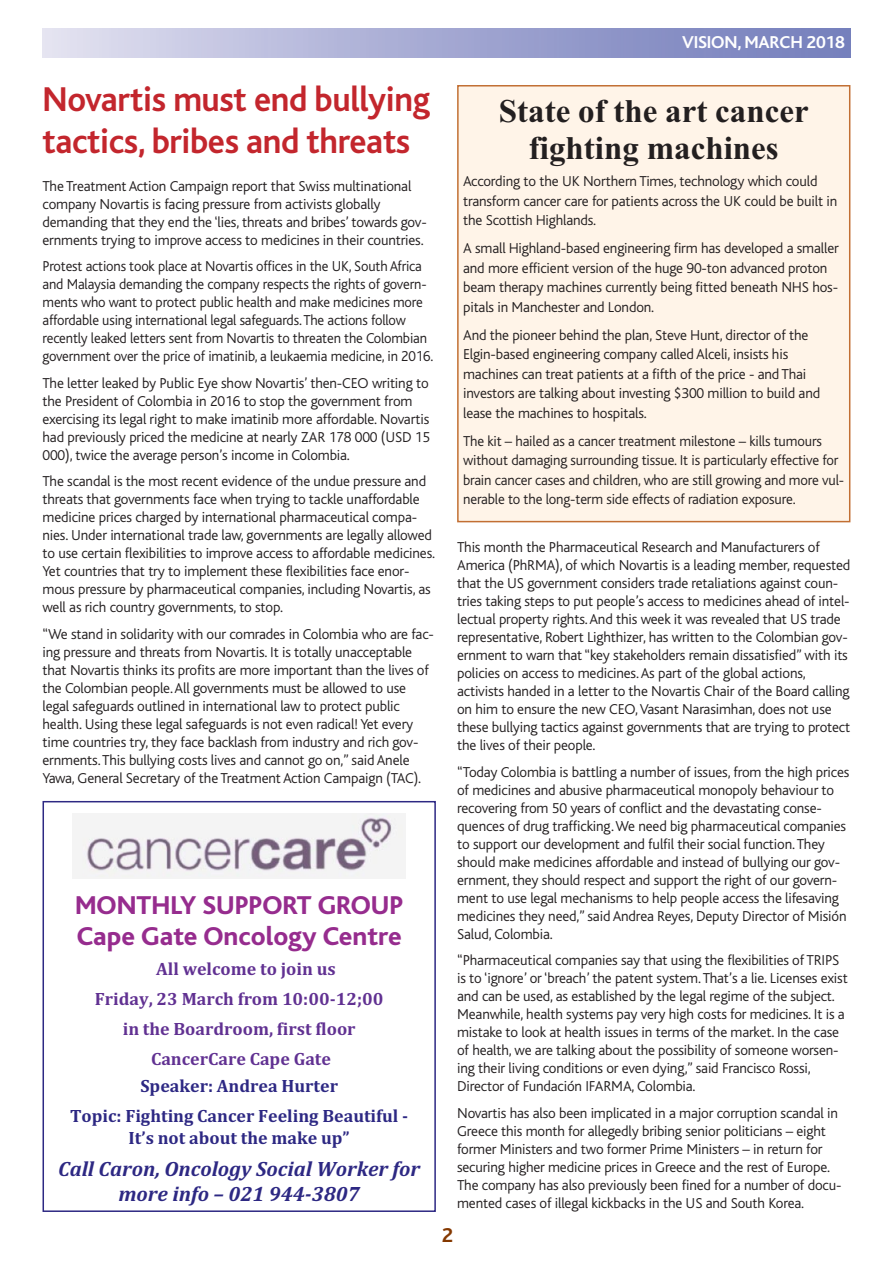
<style>
.page{position:relative;width:893px;height:1263px;background:#fff}
.page>*{position:absolute;margin:0;border:0;box-sizing:border-box;transform-origin:0 0}
.t1{font:700 36px/42px "Bliss";letter-spacing:-.01em;color:#c3262d;scale:.96 1}
.t2{font:700 33px/37.5px "Times";color:#231f20;text-align:center}
.t3{font:800 27px/31px "Bliss";color:#962c8e}
.t4{font:italic 700 21px/25.2px "Cambria";color:#2d2883;text-align:center}
.t5{font:700 21px "Bliss";color:#843800}
.t6{font:700 18px "Cambria";color:#613192}
.t7{font:700 18px/30.2px "Cambria";color:#2d2883;text-align:center}
.t8{font:700 18px "Bliss";letter-spacing:-.01em;color:#fff}
.t9{font:300 15px/18px "Bliss";letter-spacing:-.01em;color:#231f20}
</style>
<div class="page">
<div style="left:43px;top:801px;width:393px;height:411px;border:2px solid #2d2883"></div>
<img style="left:72px;top:814px;width:333px;height:64px">
<div style="left:459px;top:87px;width:390px;height:434px;background:#fff4e8"></div>
<div style="left:457px;top:85px;width:393px;height:437px;border:2px solid #c26f33"></div>
<p class="t8" style="left:682px;top:36px;width:164px">VISION, MARCH 2018</p>
<h1 class="t1" style="left:43px;top:81px;width:405px">Novartis must end bullying tactics, bribes and threats</h1>
<p class="t9" style="left:43px;top:178px;width:386px">The Treatment Action Campaign report that Swiss multinational company Novartis is facing pressure from activists globally demanding that they end the ‘lies, threats and bribes’ towards gov&shy;ernments trying to improve access to medicines in their countries.</p>
<p class="t9" style="left:43px;top:259px;width:392px">Protest actions took place at Novartis offices in the UK, South Africa and Malaysia demanding the company respects the rights of govern&shy;ments who want to protect public health and make medicines more affordable using international legal safeguards. The actions follow recently leaked letters sent from Novartis to threaten the Colombian government over the price of imatinib, a leukaemia medicine, in 2016.</p>
<p class="t9" style="left:43px;top:375px;width:389px">The letter leaked by Public Eye show Novartis’ then-CEO writing to the President of Colombia in 2016 to stop the government from exercising its legal right to make imatinib more affordable. Novartis had previously priced the medicine at nearly ZAR 178 000 (USD 15<br>000), twice the average person’s income in Colombia.</p>
<p class="t9" style="left:43px;top:474px;width:394px">The scandal is the most recent evidence of the undue pressure and threats that governments face when trying to tackle unaffordable medicine prices charged by international pharmaceutical compa&shy;nies. Under international trade law, governments are legally allowed to use certain flexibilities to improve access to affordable medicines.<br>Yet countries that try to implement these flexibilities face enor&shy;mous pressure by pharmaceutical companies, including Novartis, as well as rich country governments, to stop.</p>
<p class="t9" style="left:43px;top:626px;width:393px">“We stand in solidarity with our comrades in Colombia who are fac&shy;ing pressure and threats from Novartis. It is totally unacceptable that Novartis thinks its profits are more important than the lives of the Colombian people. All governments must be allowed to use legal safeguards outlined in international law to protect public health. Using these legal safeguards is not even radical! Yet every time countries try, they face backlash from industry and rich gov&shy;ernments. This bullying costs lives and cannot go on,” said Anele Yawa, General Secretary of the Treatment Action Campaign (TAC).</p>
<h3 class="t3" style="left:75px;top:892px;width:330px">MONTHLY SUPPORT GROUP<br>Cape Gate Oncology Centre</h3>
<p class="t6" style="left:156px;top:963px;width:181px">All welcome to join us</p>
<p class="t6" style="left:95px;top:993px;width:290px">Friday, 23 March from 10:00-12;00</p>
<p class="t6" style="left:123px;top:1023px;width:234px">in the Boardroom, first floor</p>
<p class="t6" style="left:151px;top:1053px;width:182px">CancerCare Cape Gate</p>
<p class="t7" style="left:70px;top:1072px;width:340px">Speaker: Andrea Hurter<br>Topic: Fighting Cancer Feeling Beautiful -</p>
<p class="t7" style="left:129px;top:1124px;width:223px">It’s not about the make up”</p>
<h3 class="t4" style="left:58px;top:1156px;width:364px">Call Caron, Oncology Social Worker for more info – 021 944-3807</h3>
<h2 class="t2" style="left:499px;top:92px;width:311px">State of the art cancer fighting machines</h2>
<p class="t9" style="left:463px;top:173px;width:376px;line-height:19.5px">According to the UK Northern Times, technology which could transform cancer care for patients across the UK could be built in the Scottish Highlands.</p>
<p class="t9" style="left:463px;top:240px;width:377px;line-height:19.5px">A small Highland-based engineering firm has developed a smaller and more efficient version of the huge 90-ton advanced proton beam therapy machines currently being fitted beneath NHS hos&shy;pitals in Manchester and London.</p>
<p class="t9" style="left:463px;top:327px;width:359px;line-height:19.5px">And the pioneer behind the plan, Steve Hunt, director of the Elgin-based engineering company called Alceli, insists his machines can treat patients at a fifth of the price - and Thai investors are talking about investing $300 million to build and lease the machines to hospitals.</p>
<p class="t9" style="left:463px;top:433px;width:383px;line-height:19.5px">The kit – hailed as a cancer treatment milestone – kills tumours without damaging surrounding tissue. It is particularly effective for brain cancer cases and children, who are still growing and more vul&shy;nerable to the long-term side effects of radiation exposure.</p>
<p class="t9" style="left:457px;top:540px;width:395px">This month the Pharmaceutical Research and Manufacturers of America (PhRMA), of which Novartis is a leading member, requested that the US government considers trade retaliations against coun&shy;tries taking steps to put people’s access to medicines ahead of intel&shy;lectual property rights. And this week it was revealed that US trade representative, Robert Lighthizer, has written to the Colombian gov&shy;ernment to warn that “key stakeholders remain dissatisfied” with its policies on access to medicines. As part of the global actions, activists handed in a letter to the Novartis Chair of the Board calling on him to ensure the new CEO, Vasant Narasimhan, does not use these bullying tactics against governments that are trying to protect the lives of their people.</p>
<p class="t9" style="left:457px;top:764px;width:394px">“Today Colombia is battling a number of issues, from the high prices of medicines and abusive pharmaceutical monopoly behaviour to recovering from 50 years of conflict and the devastating conse&shy;quences of drug trafficking. We need big pharmaceutical companies to support our development and fulfil their social function. They should make medicines affordable and instead of bullying our gov&shy;ernment, they should respect and support the right of our govern&shy;ment to use legal mechanisms to help people access the lifesaving medicines they need,” said Andrea Reyes, Deputy Director of Misión Salud, Colombia.</p>
<p class="t9" style="left:457px;top:953px;width:392px">“Pharmaceutical companies say that using the flexibilities of TRIPS is to ‘ignore’ or ‘breach’ the patent system. That’s a lie. Licenses exist and can be used, as established by the legal regime of the subject.<br>Meanwhile, health systems pay very high costs for medicines. It is a mistake to look at health issues in terms of the market. In the case of health, we are talking about the possibility of someone worsen&shy;ing their living conditions or even dying,” said Francisco Rossi, Director of Fundación IFARMA, Colombia.</p>
<p class="t9" style="left:457px;top:1105px;width:386px">Novartis has also been implicated in a major corruption scandal in Greece this month for allegedly bribing senior politicians – eight former Ministers and two former Prime Ministers – in return for securing higher medicine prices in Greece and the rest of Europe.<br>The company has also previously been fined for a number of docu&shy;mented cases of illegal kickbacks in the US and South Korea.</p>
<h3 class="t5" style="left:442px;top:1227px;width:13px">2</h3>
</div>
